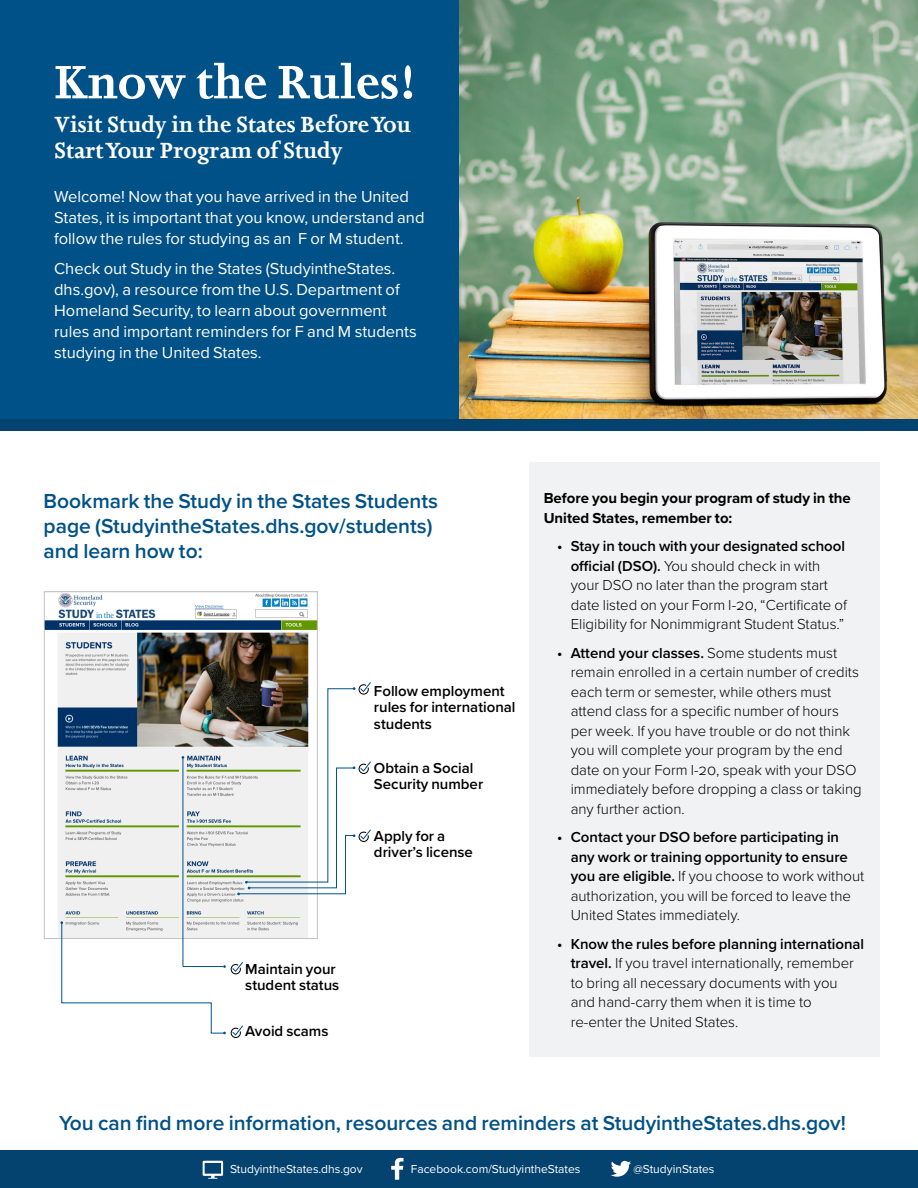
<style>
.page{position:relative;width:918px;height:1188px;background:#fff}
.page>*{position:absolute;margin:0;border:0;box-sizing:border-box;transform-origin:0 0}
.article_hed___smalle{font:700 54px "Joanna";color:#fff}
.article_hed___smalle-2{font:700 25.5px/25.5px "Joanna";color:#fff}
.article_hed___smalle-3{font:600 21px/25.2px "Proxima Nova";color:#005187}
.article_hed___smalle-4{font:16.5px/21px "Proxima Nova";color:#fff}
.t1{font:300 15px/19.5px "Proxima Nova";color:#000}
.article_hed___smalle-5{font:600 15px/16.5px "Proxima Nova";color:#000}
.article_hed___smalle-6{font:700 15px/19.5px "Proxima Nova";color:#000}
.t2{font:12px "Proxima Nova";color:#fff}
.s1{font-weight:600}
.s2{font-weight:300}
</style>
<div class="page">
<div style="left:0;top:0;width:459px;height:425px;background:#005187"></div>
<img style="left:459px;top:0;width:459px;height:419px">
<div style="left:0;top:419px;width:918px;height:12px;background:#04426f"></div>
<div style="left:530px;top:462px;width:350px;height:595px;background:#f1f2f3"></div>
<img style="left:46px;top:593px;width:270px;height:344px">
<svg style="left:237px;top:682px;width:134px;height:213px"></svg>
<div style="left:0;top:1150px;width:918px;height:38px;background:#04426f"></div>
<svg style="left:611px;top:1161px;width:20px;height:16px"></svg>
<svg style="left:391px;top:1158px;width:12px;height:22px"></svg>
<svg style="left:203px;top:1161px;width:20px;height:18px"></svg>
<hr style="left:183px;top:757px;width:1px;height:210px;background:#005288">
<svg style="left:60px;top:921px;width:183px;height:117px"></svg>
<p class="article_hed___smalle" style="left:54px;top:49px;width:364px">Know the Rules!</p>
<p class="article_hed___smalle-2" style="left:54px;top:111px;width:358px">Visit Study in the States Before You<br>Start Your Program of Study</p>
<p class="article_hed___smalle-4" style="left:54px;top:185px;width:372px">Welcome! Now that you have arrived in the United<br>States, it is important that you know, understand and follow the rules for studying as an F or M student.</p>
<p class="article_hed___smalle-4" style="left:54px;top:257px;width:364px">Check out Study in the States (StudyintheStates. dhs.gov), a resource from the U.S. Department of Homeland Security, to learn about government rules and important reminders for F and M students studying in the United States.</p>
<p class="article_hed___smalle-3" style="left:44px;top:488px;width:396px">Bookmark the Study in the States Students page (StudyintheStates.dhs.gov/students) and learn how to:</p>
<p class="article_hed___smalle-5" style="left:374px;top:682px;width:143px">Follow employment rules for international students</p>
<p class="article_hed___smalle-5" style="left:374px;top:759px;width:111px">Obtain a Social<br>Security number</p>
<p class="article_hed___smalle-5" style="left:374px;top:827px;width:100px">Apply for a driver’s license</p>
<p class="article_hed___smalle-5" style="left:245px;top:960px;width:96px">Maintain your student status</p>
<p class="article_hed___smalle-5" style="left:245px;top:1022px;width:85px">Avoid scams</p>
<p class="article_hed___smalle-6" style="left:544px;top:488px;width:309px">Before you begin your program of study in the<br>United States, remember to:</p>
<p class="t1" style="left:571px;top:536px;width:278px;text-indent:-14px"><span class="s1">• Stay in touch with your designated school official (DSO).</span> You should check in with your DSO no later than the program start date listed on your Form I-20, “Certificate of Eligibility for Nonimmigrant Student Status.”</p>
<p class="t1" style="left:571px;top:642px;width:293px;text-indent:-14px"><span class="s1">• Attend your classes.</span> Some students must remain enrolled in a certain number of credits each term or semester, while others must attend class for a specific number of hours per week. If you have trouble or do not think you will complete your program by the end date on your Form I-20, speak with your DSO immediately before dropping a class or taking any further action.</p>
<p class="article_hed___smalle-5" style="left:571px;top:827px;width:295px;line-height:19.5px;text-indent:-14px">• Contact your DSO before participating in any work or training opportunity to ensure you are eligible. <span class="s2">If you choose to work without authorization, you will be forced to leave the United States immediately.</span></p>
<p class="t1" style="left:571px;top:933px;width:295px;text-indent:-14px"><span class="s1">• Know the rules before planning international travel.</span> If you travel internationally, remember to bring all necessary documents with you and hand-carry them when it is time to re-enter the United States.</p>
<p class="article_hed___smalle-3" style="left:59px;top:1109px;width:788px">You can find more information, resources and reminders at StudyintheStates.dhs.gov!</p>
<p class="t2" style="left:230px;top:1160px;width:134px">StudyintheStates.dhs.gov</p>
<p class="t2" style="left:411px;top:1160px;width:171px">Facebook.com/StudyintheStates</p>
<p class="t2" style="left:634px;top:1160px;width:82px">@StudyinStates</p>
</div>
